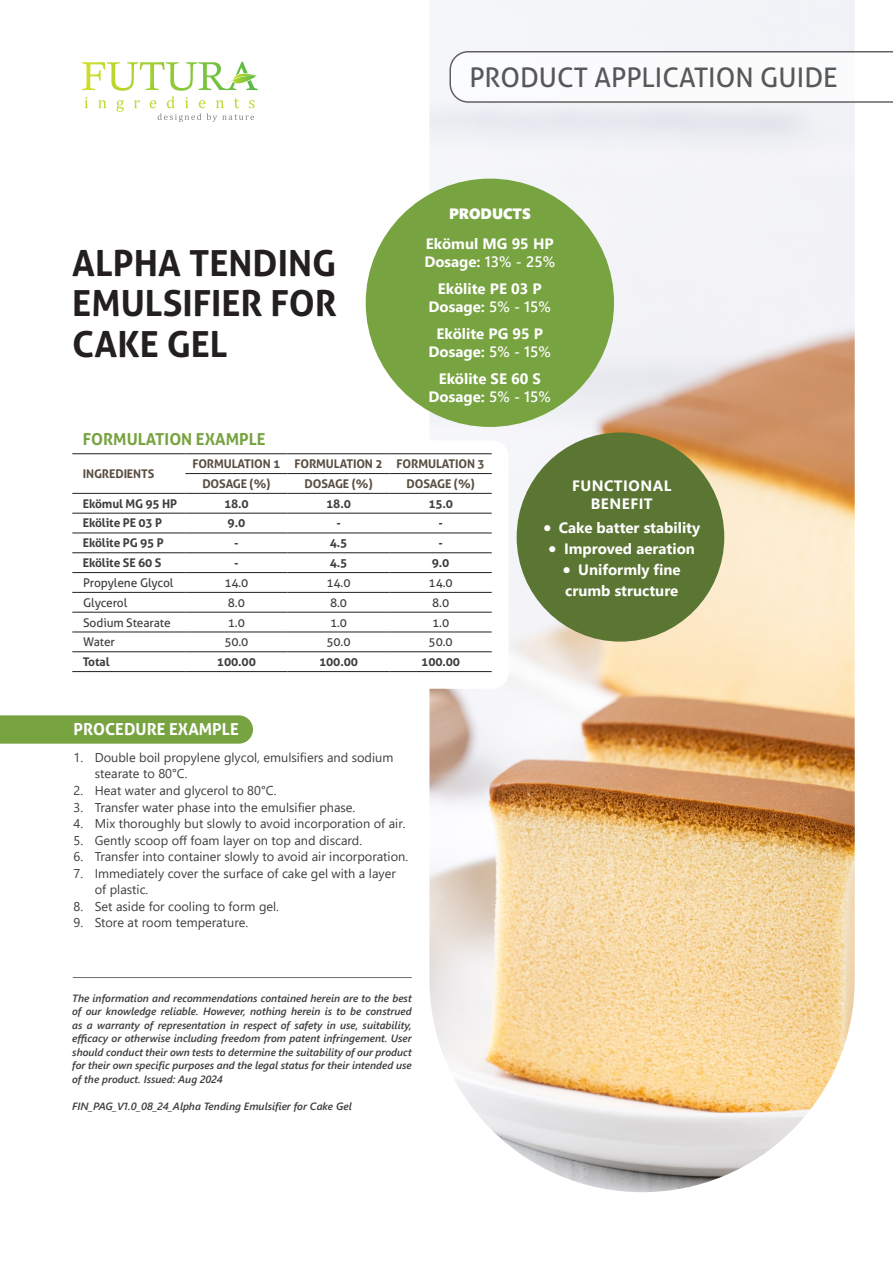
<style>
.page{position:relative;width:893px;height:1263px;background:#fff}
.page>*{position:absolute;margin:0;border:0;box-sizing:border-box;transform-origin:0 0}
.t1{font:700 36px/40.5px "Aller";color:#231f20;text-align:justify}
.t2{font:27px "Aller";color:#57585a}
.t3{font:700 16.5px "Aller";color:#78a341}
.t4{font:700 16.5px "Aller";color:#fff}
.t5{font:700 15px/18px "Segoe UI";color:#fff;text-align:center}
.t6{font:700 15px/18px "Segoe UI";letter-spacing:.035em;color:#fff;text-align:center}
.t7{font:15px "Segoe UI Black";color:#fff}
.t8{font:12.75px/16.5px "Segoe UI";color:#3e3e3f}
.t9{font:700 12px "Aller";letter-spacing:-.01em;color:#3e3e3f}
.t10{font:12px "Aller";letter-spacing:-.01em;color:#3e3e3f}
.t11{font:700 12px "Aller";letter-spacing:-.01em;color:#584d40}
.t12{font:italic 600 10.5px/13.5px "Segoe UI";color:#3e3e3f;text-align:justify}
.s1{font-weight:600}
</style>
<div class="page">
<img style="left:429px;top:0;width:426px;height:1192px">
<svg style="left:85px;top:97px;width:3px;height:11px"></svg>
<svg style="left:98px;top:100px;width:8px;height:8px"></svg>
<svg style="left:116px;top:100px;width:8px;height:12px"></svg>
<svg style="left:134px;top:100px;width:6px;height:8px"></svg>
<svg style="left:166px;top:62px;width:92px;height:29px"></svg>
<svg style="left:150px;top:97px;width:104px;height:25px"></svg>
<svg style="left:449px;top:51px;width:444px;height:52px"></svg>
<hr style="left:73px;top:977px;width:339px;height:1px;background:#6c6d70">
<svg style="left:0;top:715px;width:253px;height:29px;background:#7ca647"></svg>
<div style="left:377px;top:440px;width:132px;height:249px;background:#fff;border-radius:16px"></div>
<hr style="left:72px;top:453px;width:113px;height:1px;background:#231f20">
<hr style="left:185px;top:453px;width:102px;height:1px;background:#231f20">
<hr style="left:287px;top:453px;width:103px;height:1px;background:#231f20">
<hr style="left:390px;top:453px;width:102px;height:1px;background:#231f20">
<hr style="left:185px;top:473px;width:102px;height:1px;background:#231f20">
<hr style="left:287px;top:473px;width:103px;height:1px;background:#231f20">
<hr style="left:390px;top:473px;width:102px;height:1px;background:#231f20">
<hr style="left:72px;top:493px;width:113px;height:1px;background:#231f20">
<hr style="left:185px;top:493px;width:102px;height:1px;background:#231f20">
<hr style="left:287px;top:493px;width:103px;height:1px;background:#231f20">
<hr style="left:390px;top:493px;width:102px;height:1px;background:#231f20">
<hr style="left:72px;top:592px;width:113px;height:1px;background:#231f20">
<hr style="left:185px;top:592px;width:102px;height:1px;background:#231f20">
<hr style="left:287px;top:592px;width:103px;height:1px;background:#231f20">
<hr style="left:390px;top:592px;width:102px;height:1px;background:#231f20">
<hr style="left:72px;top:612px;width:113px;height:1px;background:#231f20">
<hr style="left:185px;top:612px;width:102px;height:1px;background:#231f20">
<hr style="left:287px;top:612px;width:103px;height:1px;background:#231f20">
<hr style="left:390px;top:612px;width:102px;height:1px;background:#231f20">
<hr style="left:72px;top:513px;width:113px;height:1px;background:#231f20">
<hr style="left:185px;top:513px;width:102px;height:1px;background:#231f20">
<hr style="left:287px;top:513px;width:103px;height:1px;background:#231f20">
<hr style="left:390px;top:513px;width:102px;height:1px;background:#231f20">
<hr style="left:72px;top:533px;width:113px;height:1px;background:#231f20">
<hr style="left:185px;top:533px;width:102px;height:1px;background:#231f20">
<hr style="left:287px;top:533px;width:103px;height:1px;background:#231f20">
<hr style="left:390px;top:533px;width:102px;height:1px;background:#231f20">
<hr style="left:72px;top:552px;width:113px;height:1px;background:#231f20">
<hr style="left:185px;top:552px;width:102px;height:1px;background:#231f20">
<hr style="left:287px;top:552px;width:103px;height:1px;background:#231f20">
<hr style="left:390px;top:552px;width:102px;height:1px;background:#231f20">
<hr style="left:72px;top:572px;width:113px;height:1px;background:#231f20">
<hr style="left:185px;top:572px;width:102px;height:1px;background:#231f20">
<hr style="left:287px;top:572px;width:103px;height:1px;background:#231f20">
<hr style="left:390px;top:572px;width:102px;height:1px;background:#231f20">
<hr style="left:72px;top:632px;width:113px;height:1px;background:#231f20">
<hr style="left:185px;top:632px;width:102px;height:1px;background:#231f20">
<hr style="left:287px;top:632px;width:103px;height:1px;background:#231f20">
<hr style="left:390px;top:632px;width:102px;height:1px;background:#231f20">
<hr style="left:72px;top:651px;width:113px;height:1px;background:#231f20">
<hr style="left:185px;top:651px;width:102px;height:1px;background:#231f20">
<hr style="left:287px;top:651px;width:103px;height:1px;background:#231f20">
<hr style="left:390px;top:651px;width:102px;height:1px;background:#231f20">
<hr style="left:72px;top:671px;width:113px;height:1px;background:#231f20">
<hr style="left:185px;top:671px;width:102px;height:1px;background:#231f20">
<hr style="left:287px;top:671px;width:103px;height:1px;background:#231f20">
<hr style="left:390px;top:671px;width:102px;height:1px;background:#231f20">
<div style="left:366px;top:179px;width:248px;height:248px;background:#78a341;border-radius:50%"></div>
<div style="left:517px;top:432px;width:207px;height:210px;background:#5b7533;border-radius:50%"></div>
<p class="t1" style="left:72px;top:242px;width:266px">ALPHA TENDING EMULSIFIER FOR CAKE GEL</p>
<p class="t3" style="left:83px;top:429px;width:184px">FORMULATION EXAMPLE</p>
<p class="t2" style="left:469px;top:61px;width:370px">PRODUCT APPLICATION GUIDE</p>
<p class="t7" style="left:449px;top:203px;width:83px">PRODUCTS</p>
<p class="t5" style="left:426px;top:233px;width:129px">Ekömul MG 95 HP</p>
<p class="t5" style="left:424px;top:251px;width:132px">Dosage: <span class="s1">13% - 25%</span></p>
<p class="t5" style="left:428px;top:278px;width:124px">Ekölite PE 03 P<br>Dosage: <span class="s1">5% - 15%</span></p>
<p class="t5" style="left:428px;top:323px;width:124px">Ekölite PG 95 P<br>Dosage: <span class="s1">5% - 15%</span></p>
<p class="t5" style="left:428px;top:368px;width:124px">Ekölite SE 60 S<br>Dosage: <span class="s1">5% - 15%</span></p>
<p class="t11" style="left:83px;top:466px;width:73px">INGREDIENTS</p>
<p class="t11" style="left:192px;top:456px;width:90px">FORMULATION 1</p>
<p class="t11" style="left:295px;top:456px;width:90px">FORMULATION 2</p>
<p class="t11" style="left:397px;top:456px;width:90px">FORMULATION 3</p>
<p class="t11" style="left:202px;top:476px;width:70px">DOSAGE (%)</p>
<p class="t11" style="left:304px;top:476px;width:70px">DOSAGE (%)</p>
<p class="t11" style="left:407px;top:476px;width:70px">DOSAGE (%)</p>
<p class="t9" style="left:83px;top:496px;width:96px">Ekömul MG 95 HP</p>
<p class="t9" style="left:224px;top:496px;width:26px">18.0</p>
<p class="t9" style="left:326px;top:496px;width:26px">18.0</p>
<p class="t9" style="left:428px;top:496px;width:26px">15.0</p>
<p class="t9" style="left:83px;top:516px;width:81px">Ekölite PE 03 P</p>
<p class="t9" style="left:228px;top:516px;width:19px">9.0</p>
<p class="t9" style="left:336px;top:516px;width:6px">-</p>
<p class="t9" style="left:438px;top:516px;width:6px">-</p>
<p class="t9" style="left:83px;top:536px;width:83px">Ekölite PG 95 P</p>
<p class="t9" style="left:234px;top:536px;width:6px">-</p>
<p class="t9" style="left:330px;top:536px;width:19px">4.5</p>
<p class="t9" style="left:438px;top:536px;width:6px">-</p>
<p class="t9" style="left:83px;top:555px;width:80px">Ekölite SE 60 S</p>
<p class="t9" style="left:234px;top:555px;width:6px">-</p>
<p class="t9" style="left:330px;top:555px;width:19px">4.5</p>
<p class="t9" style="left:432px;top:555px;width:19px">9.0</p>
<p class="t10" style="left:83px;top:575px;width:92px">Propylene Glycol</p>
<p class="t10" style="left:224px;top:575px;width:26px">14.0</p>
<p class="t10" style="left:326px;top:575px;width:26px">14.0</p>
<p class="t10" style="left:429px;top:575px;width:26px">14.0</p>
<p class="t10" style="left:83px;top:595px;width:46px">Glycerol</p>
<p class="t10" style="left:228px;top:595px;width:19px">8.0</p>
<p class="t10" style="left:330px;top:595px;width:19px">8.0</p>
<p class="t10" style="left:432px;top:595px;width:19px">8.0</p>
<p class="t10" style="left:83px;top:615px;width:89px">Sodium Stearate</p>
<p class="t10" style="left:228px;top:615px;width:19px">1.0</p>
<p class="t10" style="left:330px;top:615px;width:19px">1.0</p>
<p class="t10" style="left:432px;top:615px;width:19px">1.0</p>
<p class="t10" style="left:83px;top:635px;width:33px">Water</p>
<p class="t10" style="left:224px;top:635px;width:26px">50.0</p>
<p class="t10" style="left:326px;top:635px;width:26px">50.0</p>
<p class="t10" style="left:429px;top:635px;width:26px">50.0</p>
<p class="t9" style="left:83px;top:654px;width:28px">Total</p>
<p class="t9" style="left:217px;top:654px;width:40px">100.00</p>
<p class="t9" style="left:319px;top:654px;width:40px">100.00</p>
<p class="t9" style="left:421px;top:654px;width:40px">100.00</p>
<p class="t4" style="left:74px;top:719px;width:167px">PROCEDURE EXAMPLE</p>
<p class="t8" style="left:95px;top:748px;width:300px;text-indent:-21px">1. Double boil propylene glycol, emulsifiers and sodium stearate to 80°C.</p>
<p class="t8" style="left:74px;top:781px;width:204px">2. Heat water and glycerol to 80°C.</p>
<p class="t8" style="left:74px;top:797px;width:283px">3. Transfer water phase into the emulsifier phase.</p>
<p class="t8" style="left:74px;top:814px;width:333px">4. Mix thoroughly but slowly to avoid incorporation of air.</p>
<p class="t8" style="left:74px;top:830px;width:290px">5. Gently scoop off foam layer on top and discard.</p>
<p class="t8" style="left:74px;top:847px;width:336px">6. Transfer into container slowly to avoid air incorporation.</p>
<p class="t8" style="left:95px;top:863px;width:302px;text-indent:-21px">7. Immediately cover the surface of cake gel with a layer of plastic.</p>
<p class="t8" style="left:74px;top:896px;width:207px">8. Set aside for cooling to form gel.</p>
<p class="t8" style="left:74px;top:913px;width:176px">9. Store at room temperature.</p>
<p class="t12" style="left:72px;top:990px;width:341px">The information and recommendations contained herein are to the best of our knowledge reliable. However, nothing herein is to be construed as a warranty of representation in respect of safety in use, suitability, efficacy or otherwise including freedom from patent infringement. User should conduct their own tests to determine the suitability of our product for their own specific purposes and the legal status for their intended use of the product. Issued: Aug 2024</p>
<p class="t12" style="left:72px;top:1098px;width:281px">FIN_PAG_V1.0_08_24_Alpha Tending Emulsifier for Cake Gel</p>
<p class="t6" style="left:572px;top:475px;width:101px">FUNCTIONAL<br>BENEFIT</p>
<p class="t5" style="left:543px;top:517px;width:158px">● Cake batter stability</p>
<p class="t5" style="left:549px;top:538px;width:148px">● Improved aeration</p>
<p class="t5" style="left:563px;top:558px;width:119px;line-height:21px;text-align:left">● Uniformly fine crumb structure</p>
</div>
